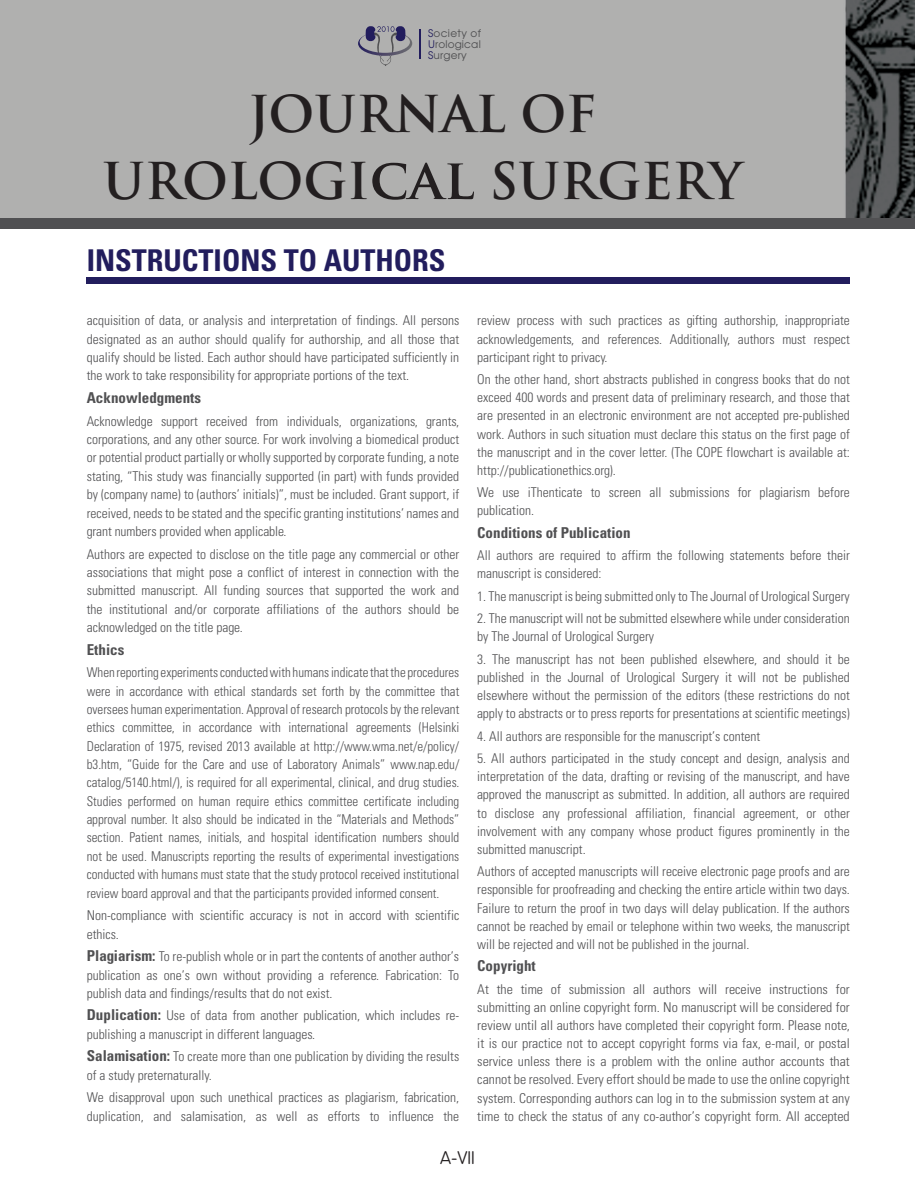
<style>
.page{position:relative;width:915px;height:1191px;background:#fff}
.page>*{position:absolute;margin:0;border:0;box-sizing:border-box;transform-origin:0 0}
.t1{font:700 49.5px/66.6px "Trajan Pro";color:#231f20;text-align:center}
.t2{font:30px "Univers Cond Bd Tr";color:#221d5d}
.t3{font:18px "VAG Rounded Thin Tr";color:#231f20}
.t4{font:15px "Univers Cond Bd Tr";color:#505052}
.t5{font:13.5px/18.1px "Univers Cond Light Tr";color:#505052;text-align:justify}
.t6{font:13.5px/18.3px "Univers Cond Light Tr";color:#505052;text-align:justify;scale:.96 1}
.t7{font:10.5px/11.2px "Avant Garde Tr";letter-spacing:.02em;color:#505052;text-align:justify}
.s1{color:#221d5d}
.s2{font-size:55.5px}
.s3{font-family:"Univers Cond Bd Tr";font-size:15px}
</style>
<div class="page">
<div style="left:87px;top:277px;width:762px;height:6px;background:#221d5d"></div>
<div style="left:0;top:216px;width:914px;height:13px;background:#505052"></div>
<img style="left:0;top:0;width:914px;height:218px">
<hr style="left:419px;top:29px;width:1px;height:30px;background:#221d5d">
<svg style="left:358px;top:26px;width:54px;height:41px;background:#91919a"></svg>
<p class="t7" style="left:428px;top:27px;width:54px"><span class="s1">S</span>ociety of <span class="s1">U</span>rological <span class="s1">S</span>urgery</p>
<h1 class="t1" style="left:103px;top:82px;width:640px">JOURNAL OF<br>UROLOGI<span class="s2">cal</span> SURGERY</h1>
<h2 class="t2" style="left:87px;top:241px;width:360px">INSTRUCTIONS TO AUTHORS</h2>
<p class="t5" style="left:87px;top:311px;width:374px">acquisition of data, or analysis and interpretation of findings. All persons designated as an author should qualify for authorship, and all those that qualify should be listed. Each author should have participated sufficiently in the work to take responsibility for appropriate portions of the text.</p>
<p class="t4" style="left:87px;top:388px;width:116px">Acknowledgments</p>
<p class="t5" style="left:87px;top:411px;width:374px">Acknowledge support received from individuals, organizations, grants, corporations, and any other source. For work involving a biomedical product or potential product partially or wholly supported by corporate funding, a note stating, “This study was financially supported (in part) with funds provided by (company name) to (authors’ initials)”, must be included. Grant support, if received, needs to be stated and the specific granting institutions’ names and grant numbers provided when applicable.</p>
<p class="t5" style="left:87px;top:544px;width:374px">Authors are expected to disclose on the title page any commercial or other associations that might pose a conflict of interest in connection with the submitted manuscript. All funding sources that supported the work and the institutional and/or corporate affiliations of the authors should be acknowledged on the title page.</p>
<p class="t4" style="left:87px;top:640px;width:39px">Ethics</p>
<p class="t6" style="left:87px;top:663px;width:389px">When reporting experiments conducted with humans indicate that the procedures were in accordance with ethical standards set forth by the committee that oversees human experimentation. Approval of research protocols by the relevant ethics committee, in accordance with international agreements (Helsinki Declaration of 1975, revised 2013 available at http://www.wma.net/e/policy/ b3.htm, “Guide for the Care and use of Laboratory Animals” www.nap.edu/ catalog/5140.html/), is required for all experimental, clinical, and drug studies.<br>Studies performed on human require ethics committee certificate including approval number. It also should be indicated in the “Materials and Methods” section. Patient names, initials, and hospital identification numbers should not be used. Manuscripts reporting the results of experimental investigations conducted with humans must state that the study protocol received institutional review board approval and that the participants provided informed consent.</p>
<p class="t5" style="left:87px;top:906px;width:374px">Non-compliance with scientific accuracy is not in accord with scientific ethics.</p>
<p class="t5" style="left:87px;top:947px;width:374px"><span class="s3">Plagiarism:</span> To re-publish whole or in part the contents of another author’s publication as one’s own without providing a reference. Fabrication: To publish data and findings/results that do not exist.</p>
<p class="t5" style="left:87px;top:1006px;width:374px"><span class="s3">Duplication:</span> Use of data from another publication, which includes re&shy;publishing a manuscript in different languages.</p>
<p class="t5" style="left:87px;top:1047px;width:374px"><span class="s3">Salamisation:</span> To create more than one publication by dividing the results of a study preternaturally.</p>
<p class="t5" style="left:87px;top:1088px;width:374px">We disapproval upon such unethical practices as plagiarism, fabrication, duplication, and salamisation, as well as efforts to influence the</p>
<p class="t5" style="left:477px;top:311px;width:374px">review process with such practices as gifting authorship, inappropriate acknowledgements, and references. Additionally, authors must respect participant right to privacy.</p>
<p class="t5" style="left:477px;top:370px;width:374px">On the other hand, short abstracts published in congress books that do not exceed 400 words and present data of preliminary research, and those that are presented in an electronic environment are not accepted pre-published work. Authors in such situation must declare this status on the first page of the manuscript and in the cover letter. (The COPE flowchart is available at: http://publicationethics.org).</p>
<p class="t5" style="left:477px;top:483px;width:374px">We use iThenticate to screen all submissions for plagiarism before publication.</p>
<p class="t4" style="left:477px;top:523px;width:155px">Conditions of Publication</p>
<p class="t5" style="left:477px;top:546px;width:374px">All authors are required to affirm the following statements before their manuscript is considered:</p>
<p class="t5" style="left:477px;top:587px;width:374px">1. The manuscript is being submitted only to The Journal of Urological Surgery</p>
<p class="t5" style="left:477px;top:609px;width:374px">2. The manuscript will not be submitted elsewhere while under consideration by The Journal of Urological Surgery</p>
<p class="t5" style="left:477px;top:650px;width:374px">3. The manuscript has not been published elsewhere, and should it be published in the Journal of Urological Surgery it will not be published elsewhere without the permission of the editors (these restrictions do not apply to abstracts or to press reports for presentations at scientific meetings)</p>
<p class="t5" style="left:477px;top:726px;width:284px">4. All authors are responsible for the manuscript’s content</p>
<p class="t5" style="left:477px;top:749px;width:374px">5. All authors participated in the study concept and design, analysis and interpretation of the data, drafting or revising of the manuscript, and have approved the manuscript as submitted. In addition, all authors are required to disclose any professional affiliation, financial agreement, or other involvement with any company whose product figures prominently in the submitted manuscript.</p>
<p class="t5" style="left:477px;top:862px;width:374px">Authors of accepted manuscripts will receive electronic page proofs and are responsible for proofreading and checking the entire article within two days.<br>Failure to return the proof in two days will delay publication. If the authors cannot be reached by email or telephone within two weeks, the manuscript will be rejected and will not be published in the journal.</p>
<p class="t4" style="left:477px;top:956px;width:60px">Copyright</p>
<p class="t5" style="left:477px;top:979px;width:374px">At the time of submission all authors will receive instructions for submitting an online copyright form. No manuscript will be considered for review until all authors have completed their copyright form. Please note, it is our practice not to accept copyright forms via fax, e-mail, or postal service unless there is a problem with the online author accounts that cannot be resolved. Every effort should be made to use the online copyright system. Corresponding authors can log in to the submission system at any time to check the status of any co-author’s copyright form. All accepted</p>
<h3 class="t3" style="left:440px;top:1147px;width:36px">A-VII</h3>
</div>
